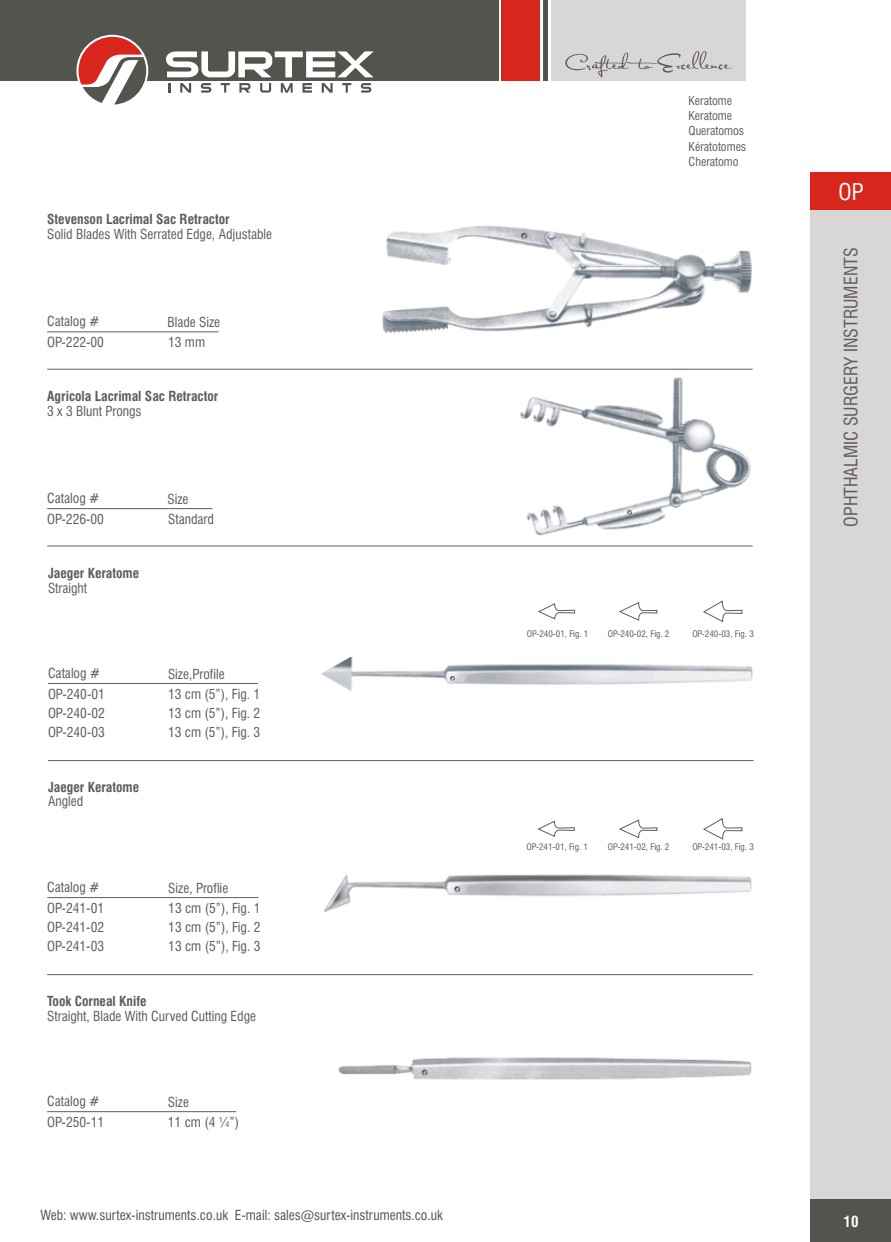
<style>
.page{position:relative;width:891px;height:1242px;background:#fff}
.page>*{position:absolute;margin:0;border:0;box-sizing:border-box;transform-origin:0 0}
.t1{font:condensed 22.5px "Swiss 721 BT";color:#fff}
.t2{font:condensed 18px "Swiss 721 BT";color:#615c5c}
.t3{font:700 condensed 15px "Swiss 721 BT";color:#fff}
.t4{font:condensed 13.5px/19.2px "Swiss 721 BT";color:#615c5c}
.t5{font:700 condensed 13.5px "Swiss 721 BT";color:#615c5c}
.t6{font:condensed 13.5px "Swiss 721 BT";color:#54544f}
.t7{font:condensed 12px/15.3px "Swiss 721 BT";color:#615c5c}
.t8{font:condensed 8.85px "Swiss 721 BT";color:#615c5c}
</style>
<div class="page">
<div style="left:0;top:0;width:498px;height:80px;background:#54544f"></div>
<div style="left:502px;top:0;width:38px;height:80px;background:#d9261c"></div>
<hr style="left:543px;top:0;width:4px;height:80px;background:#54544f">
<div style="left:551px;top:0;width:195px;height:80px;background:#d9d6d6"></div>
<svg style="left:565px;top:51px;width:166px;height:26px"></svg>
<svg style="left:76px;top:35px;width:72px;height:72px"></svg>
<svg style="left:79px;top:37px;width:67px;height:68px"></svg>
<svg style="left:168px;top:83px;width:2px;height:10px"></svg>
<svg style="left:180px;top:83px;width:11px;height:10px"></svg>
<svg style="left:201px;top:83px;width:10px;height:10px"></svg>
<svg style="left:221px;top:83px;width:9px;height:10px"></svg>
<svg style="left:239px;top:83px;width:11px;height:10px"></svg>
<svg style="left:260px;top:83px;width:11px;height:10px"></svg>
<svg style="left:281px;top:83px;width:12px;height:10px"></svg>
<svg style="left:302px;top:83px;width:10px;height:10px"></svg>
<svg style="left:322px;top:83px;width:11px;height:10px"></svg>
<svg style="left:342px;top:83px;width:9px;height:10px"></svg>
<svg style="left:361px;top:83px;width:10px;height:10px"></svg>
<svg style="left:166px;top:51px;width:208px;height:26px"></svg>
<div style="left:811px;top:173px;width:80px;height:1069px;background:#d9d6d6"></div>
<div style="left:811px;top:1200px;width:80px;height:42px;background:#54544f"></div>
<div style="left:811px;top:173px;width:80px;height:37px;background:#d9261c"></div>
<hr style="left:48px;top:760px;width:705px;height:1px;background:#615c5c">
<hr style="left:47px;top:1111px;width:189px;height:1px;background:#615c5c">
<hr style="left:48px;top:683px;width:210px;height:1px;background:#615c5c">
<hr style="left:47px;top:897px;width:211px;height:1px;background:#615c5c">
<img style="left:338px;top:1057px;width:414px;height:23px">
<img style="left:324px;top:874px;width:428px;height:38px">
<img style="left:321px;top:658px;width:432px;height:33px">
<svg style="left:538px;top:603px;width:37px;height:17px"></svg>
<svg style="left:619px;top:602px;width:39px;height:19px"></svg>
<svg style="left:703px;top:600px;width:40px;height:22px"></svg>
<svg style="left:537px;top:820px;width:38px;height:17px"></svg>
<svg style="left:619px;top:819px;width:39px;height:20px"></svg>
<svg style="left:703px;top:818px;width:40px;height:22px"></svg>
<hr style="left:47px;top:974px;width:706px;height:1px;background:#615c5c">
<svg style="left:450px;top:676px;width:5px;height:5px"></svg>
<svg style="left:454px;top:886px;width:6px;height:6px"></svg>
<svg style="left:422px;top:1070px;width:6px;height:5px"></svg>
<hr style="left:47px;top:332px;width:172px;height:1px;background:#615c5c">
<hr style="left:47px;top:508px;width:166px;height:1px;background:#615c5c">
<img style="left:382px;top:225px;width:370px;height:108px">
<hr style="left:47px;top:369px;width:706px;height:1px;background:#615c5c">
<svg style="left:521px;top:233px;width:6px;height:6px"></svg>
<img style="left:520px;top:377px;width:231px;height:159px">
<svg style="left:627px;top:510px;width:5px;height:5px"></svg>
<hr style="left:47px;top:546px;width:706px;height:1px;background:#615c5c">
<p class="t5" style="left:47px;top:214px;width:184px">Stevenson Lacrimal Sac Retractor</p>
<p class="t4" style="left:47px;top:226px;width:226px">Solid Blades With Serrated Edge, Adjustable</p>
<p class="t4" style="left:47px;top:312px;width:58px;line-height:21.6px">Catalog #<br>OP-222-00</p>
<p class="t4" style="left:167px;top:314px;width:54px">Blade Size</p>
<p class="t4" style="left:168px;top:334px;width:38px">13 mm</p>
<p class="t5" style="left:47px;top:391px;width:173px">Agricola Lacrimal Sac Retractor</p>
<p class="t4" style="left:47px;top:403px;width:96px">3 x 3 Blunt Prongs</p>
<p class="t4" style="left:47px;top:488px;width:58px;line-height:21.6px">Catalog #<br>OP-226-00</p>
<p class="t4" style="left:167px;top:491px;width:23px">Size</p>
<p class="t4" style="left:168px;top:511px;width:47px">Standard</p>
<p class="t5" style="left:48px;top:567px;width:93px">Jaeger Keratome</p>
<p class="t4" style="left:48px;top:580px;width:41px">Straight</p>
<p class="t4" style="left:48px;top:664px;width:58px;line-height:21.1px">Catalog #<br>OP-240-01</p>
<p class="t4" style="left:48px;top:705px;width:58px">OP-240-02<br>OP-240-03</p>
<p class="t5" style="left:48px;top:782px;width:93px">Jaeger Keratome</p>
<p class="t4" style="left:48px;top:793px;width:37px">Angled</p>
<p class="t4" style="left:47px;top:878px;width:58px;line-height:21.1px">Catalog #<br>OP-241-01</p>
<p class="t4" style="left:47px;top:919px;width:58px">OP-241-02<br>OP-241-03</p>
<p class="t4" style="left:168px;top:666px;width:58px">Size,Profile</p>
<p class="t4" style="left:168px;top:686px;width:94px;text-align:justify">13 cm (5”), Fig. 1<br>13 cm (5”), Fig. 2<br>13 cm (5”), Fig. 3</p>
<p class="t4" style="left:168px;top:880px;width:61px">Size, Proflie</p>
<p class="t4" style="left:168px;top:900px;width:94px;text-align:justify">13 cm (5”), Fig. 1<br>13 cm (5”), Fig. 2<br>13 cm (5”), Fig. 3</p>
<p class="t5" style="left:47px;top:996px;width:101px">Took Corneal Knife</p>
<p class="t4" style="left:47px;top:1008px;width:210px">Straight, Blade With Curved Cutting Edge</p>
<p class="t4" style="left:47px;top:1092px;width:58px;line-height:21.1px">Catalog #<br>OP-250-11</p>
<p class="t4" style="left:168px;top:1094px;width:23px">Size</p>
<p class="t4" style="left:168px;top:1114px;width:73px">11 cm (4 ¼”)</p>
<p class="t6" style="left:40px;top:1210px;width:404px">Web: www.surtex-instruments.co.uk E-mail: sales@surtex-instruments.co.uk</p>
<p class="t7" style="left:689px;top:94px;width:59px">Keratome<br>Keratome<br>Queratomos<br>Kératotomes<br>Cheratomo</p>
<p class="t8" style="left:527px;top:630px;width:63px">OP-240-01, Fig. 1</p>
<p class="t8" style="left:608px;top:630px;width:63px">OP-240-02, Fig. 2</p>
<p class="t8" style="left:692px;top:630px;width:63px">OP-240-03, Fig. 3</p>
<p class="t8" style="left:527px;top:844px;width:63px">OP-241-01, Fig. 1</p>
<p class="t8" style="left:608px;top:844px;width:63px">OP-241-02, Fig. 2</p>
<p class="t8" style="left:692px;top:844px;width:63px">OP-241-03, Fig. 3</p>
<h1 class="t1" style="left:839px;top:183px;width:27px">OP</h1>
<h2 class="t2" style="left:844px;top:527px;width:280px;rotate:-90deg">OPHTHALMIC SURGERY INSTRUMENTS</h2>
<p class="t3" style="left:844px;top:1215px;width:16px">10</p>
</div>
